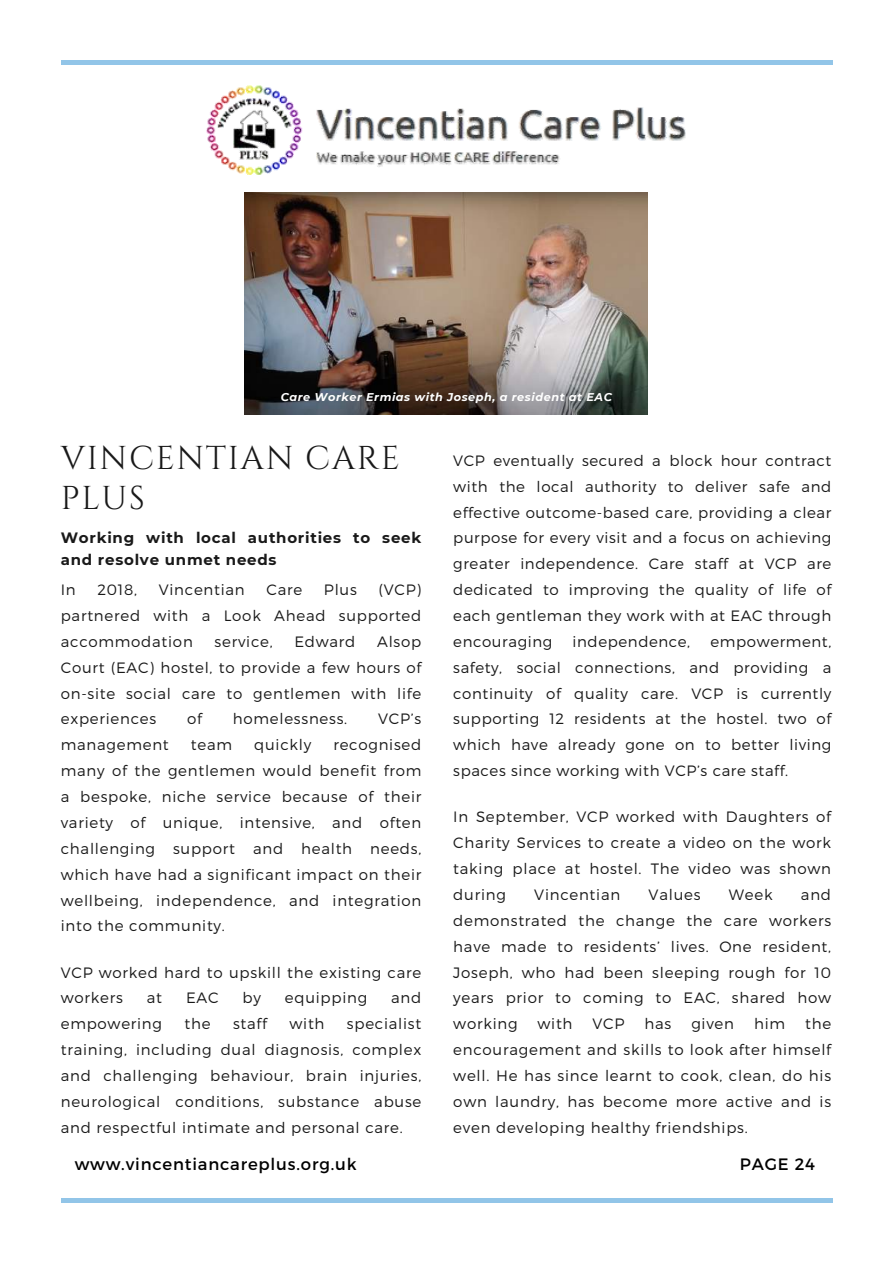
<style>
.page{position:relative;width:893px;height:1264px;background:#fff}
.page>*{position:absolute;margin:0;border:0;box-sizing:border-box;transform-origin:0 0}
.t1{font:33px/39.3px "Cinzel";letter-spacing:.05em;color:#191919}
.t2{font:16.5px "Montserrat";letter-spacing:.05em;color:#000}
.t3{font:300 15px/25.8px "Montserrat";letter-spacing:.05em;color:#191919;text-align:justify}
.t4{font:700 15px/21.3px "Montserrat";letter-spacing:.05em;color:#191919}
.t5{font:italic 700 11.25px "Montserrat";letter-spacing:.05em;color:#fff}
</style>
<div class="page">
<hr style="left:61px;top:60px;width:771px;height:4px;background:#92c5e8">
<hr style="left:61px;top:1198px;width:771px;height:4px;background:#92c5e8">
<img style="left:206px;top:85px;width:480px;height:90px">
<img style="left:245px;top:192px;width:402px;height:222px">
<p class="t5" style="left:281px;top:390px;width:333px">Care Worker Ermias with Joseph, a resident at EAC</p>
<h1 class="t1" style="left:61px;top:440px;width:340px">VINCENTIAN CARE<br>PLUS</h1>
<p class="t4" style="left:61px;top:527px;width:362px">Working with local authorities to seek and resolve unmet needs</p>
<p class="t3" style="left:61px;top:576px;width:16px">In</p>
<p class="t3" style="left:97px;top:576px;width:41px">2018,</p>
<p class="t3" style="left:159px;top:576px;width:87px">Vincentian</p>
<p class="t3" style="left:266px;top:576px;width:37px">Care</p>
<p class="t3" style="left:324px;top:576px;width:34px">Plus</p>
<p class="t3" style="left:61px;top:576px;width:362px;text-indent:318px">(VCP) partnered with a Look Ahead supported accommodation</p>
<p class="t3" style="left:61px;top:628px;width:362px;text-indent:316px">Alsop Court (EAC) hostel, to provide a few hours of on-site social care to gentlemen with life experiences</p>
<p class="t3" style="left:214px;top:628px;width:60px">service,</p>
<p class="t3" style="left:294px;top:628px;width:63px">Edward</p>
<p class="t3" style="left:187px;top:705px;width:16px">of</p>
<p class="t3" style="left:233px;top:705px;width:116px">homelessness.</p>
<p class="t3" style="left:378px;top:705px;width:45px">VCP’s</p>
<p class="t3" style="left:61px;top:731px;width:362px;text-indent:272px">recognised many of the gentlemen would benefit from a bespoke, niche service because of their variety of unique, intensive, and often challenging support and health needs, which have had a significant impact on their wellbeing, independence, and integration into the community.</p>
<p class="t3" style="left:61px;top:958px;width:362px">VCP worked hard to upskill the existing care workers</p>
<p class="t3" style="left:61px;top:731px;width:109px">management</p>
<p class="t3" style="left:191px;top:731px;width:43px">team</p>
<p class="t3" style="left:254px;top:731px;width:59px">quickly</p>
<p class="t3" style="left:147px;top:984px;width:17px">at</p>
<p class="t3" style="left:186px;top:984px;width:34px">EAC</p>
<p class="t3" style="left:242px;top:984px;width:20px">by</p>
<p class="t3" style="left:285px;top:984px;width:84px">equipping</p>
<p class="t3" style="left:391px;top:984px;width:32px">and</p>
<p class="t3" style="left:61px;top:1010px;width:103px">empowering</p>
<p class="t3" style="left:184px;top:1010px;width:28px">the</p>
<p class="t3" style="left:233px;top:1010px;width:35px">staff</p>
<p class="t3" style="left:289px;top:1010px;width:36px">with</p>
<p class="t3" style="left:61px;top:1010px;width:362px;text-indent:286px">specialist training, including dual diagnosis, complex and challenging behaviour, brain injuries, neurological conditions, substance abuse and respectful intimate and personal care.</p>
<p class="t3" style="left:453px;top:447px;width:379px">VCP eventually secured a block hour contract with the local authority to deliver safe and effective outcome-based care, providing a clear purpose for every visit and a focus on achieving greater independence. Care staff at VCP are dedicated to improving the quality of life of each gentleman they work with at EAC through encouraging</p>
<p class="t3" style="left:572px;top:628px;width:119px">independence,</p>
<p class="t3" style="left:453px;top:628px;width:379px;text-indent:257px">empowerment, safety, social connections, and providing a continuity of quality care. VCP is currently supporting 12 residents at the hostel. two of which have already gone on to better living spaces since working with VCP’s care staff.</p>
<p class="t3" style="left:453px;top:803px;width:379px">In September, VCP worked with Daughters of Charity Services to create a video on the work taking place at hostel. The video was shown during</p>
<p class="t3" style="left:453px;top:880px;width:379px;text-indent:347px">and demonstrated the change the care workers have made to residents’ lives. One resident, Joseph, who had been sleeping rough for 10 years prior to coming to EAC, shared how working</p>
<p class="t3" style="left:534px;top:880px;width:87px">Vincentian</p>
<p class="t3" style="left:648px;top:880px;width:53px">Values</p>
<p class="t3" style="left:728px;top:880px;width:45px">Week</p>
<p class="t3" style="left:453px;top:1010px;width:379px;text-indent:352px">the encouragement and skills to look after himself well. He has since learnt to cook, clean, do his own laundry, has become more active and is even developing healthy friendships.</p>
<p class="t3" style="left:537px;top:1010px;width:36px">with</p>
<p class="t3" style="left:592px;top:1010px;width:33px">VCP</p>
<p class="t3" style="left:644px;top:1010px;width:28px">has</p>
<p class="t3" style="left:691px;top:1010px;width:44px">given</p>
<p class="t3" style="left:754px;top:1010px;width:33px">him</p>
<p class="t2" style="left:75px;top:1152px;width:283px">www.vincentiancareplus.org.uk</p>
<p class="t2" style="left:739px;top:1152px;width:77px">PAGE 24</p>
</div>
